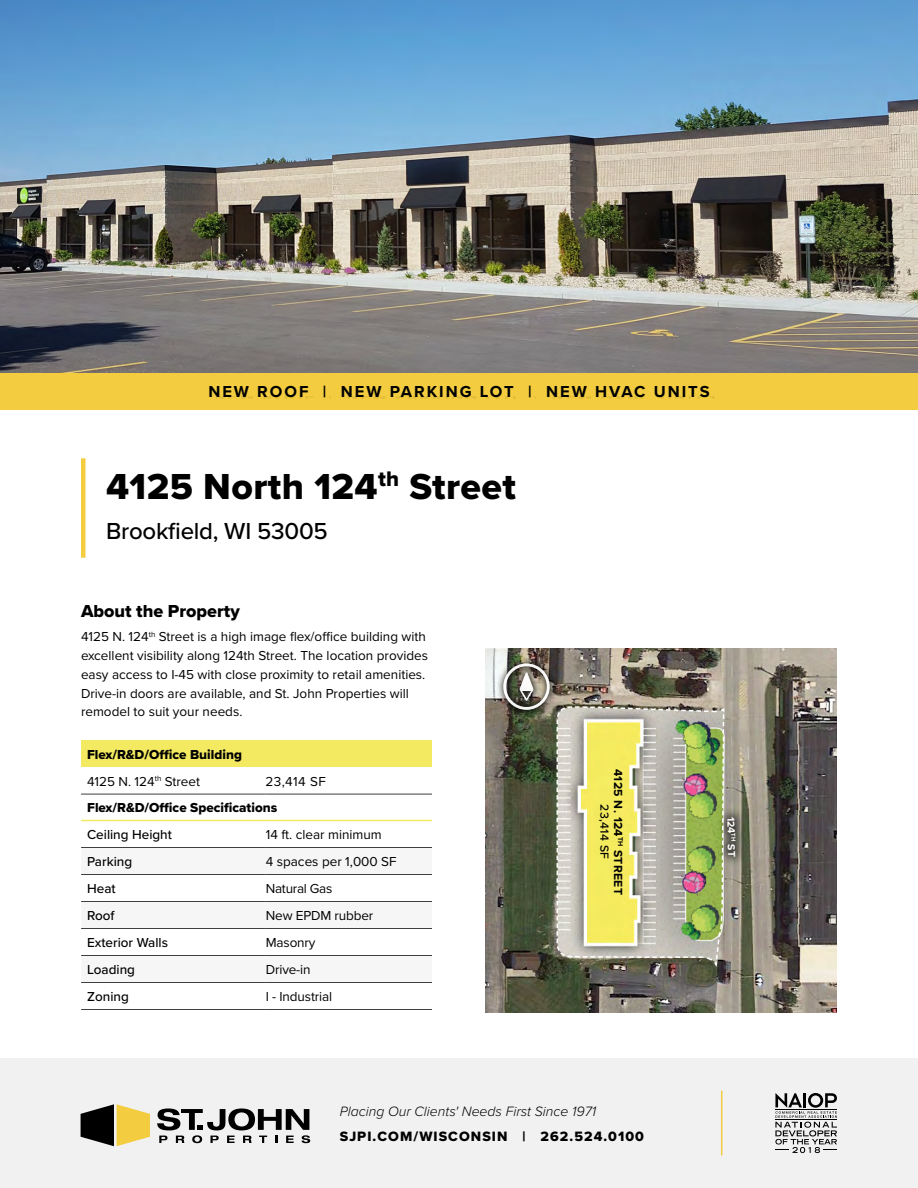
<style>
.page{position:relative;width:918px;height:1188px;background:#fff}
.page>*{position:absolute;margin:0;border:0;box-sizing:border-box;transform-origin:0 0}
.t1{font:37.5px "Proxima Nova Extrabld";letter-spacing:.01em;color:#000}
.t2{font:500 24px "Proxima Nova";letter-spacing:-.01em;color:#000}
.t3{font:18px "Proxima Nova Extrabld";color:#000}
.t4{font:700 16.5px "Proxima Nova";letter-spacing:.12em;color:#000}
.t5{font:italic 300 14.1px "Proxima Nova";color:#000}
.t6{font:14.1px "Proxima Nova Extrabld";letter-spacing:.075em;color:#000}
.t7{font:13.5px/18.8px "Proxima Nova";color:#000}
.t8{font:500 13.5px "Proxima Nova";color:#000}
.t9{font:13.5px "Proxima Nova Extrabld";color:#000}
.t10{font:13.5px "Proxima Nova";letter-spacing:-.02em;color:#000}
.t11{font:700 12.15px/13.5px "Proxima Nova";letter-spacing:.02em;color:#000;text-align:center}
.t12{font:700 10.5px "Proxima Nova";color:#fff}
.s1{font-weight:500}
</style>
<div class="page">
<img style="left:486px;top:648px;width:351px;height:364px">
<img style="left:0;top:0;width:918px;height:373px">
<div style="left:0;top:373px;width:918px;height:37px;background:#f3cd3f"></div>
<hr style="left:216px;top:396px;width:499px;height:3px;background:#000;opacity:.09">
<div style="left:716px;top:806px;width:31px;height:61px;background:#000;opacity:.75"></div>
<div style="left:81px;top:740px;width:351px;height:27px;background:#f3ea61"></div>
<hr style="left:81px;top:794px;width:185px;height:1px;background:#3d3f41">
<hr style="left:266px;top:794px;width:166px;height:1px;background:#3d3f41">
<svg style="left:81px;top:821px;width:351px;height:1px"></svg>
<hr style="left:81px;top:874px;width:185px;height:1px;background:#3d3f41">
<hr style="left:266px;top:874px;width:166px;height:1px;background:#3d3f41">
<hr style="left:81px;top:901px;width:185px;height:1px;background:#3d3f41">
<hr style="left:266px;top:901px;width:166px;height:1px;background:#3d3f41">
<hr style="left:81px;top:928px;width:185px;height:1px;background:#3d3f41">
<hr style="left:266px;top:928px;width:166px;height:1px;background:#3d3f41">
<hr style="left:81px;top:955px;width:185px;height:1px;background:#3d3f41">
<hr style="left:266px;top:955px;width:166px;height:1px;background:#3d3f41">
<hr style="left:81px;top:982px;width:185px;height:1px;background:#3d3f41">
<hr style="left:266px;top:982px;width:166px;height:1px;background:#3d3f41">
<hr style="left:81px;top:1009px;width:185px;height:1px;background:#3d3f41">
<hr style="left:266px;top:1009px;width:166px;height:1px;background:#3d3f41">
<hr style="left:81px;top:847px;width:185px;height:1px;background:#3d3f41">
<hr style="left:266px;top:847px;width:166px;height:1px;background:#3d3f41">
<hr style="left:81px;top:820px;width:185px;height:1px;background:#f3ea61">
<hr style="left:266px;top:820px;width:166px;height:1px;background:#f3ea61">
<img style="left:556px;top:706px;width:169px;height:264px">
<div style="left:495px;top:655px;width:63px;height:63px;background:#000;opacity:.75"></div>
<svg style="left:503px;top:663px;width:47px;height:47px"></svg>
<div style="left:0;top:1058px;width:918px;height:130px;background:#f1f1f2"></div>
<svg style="left:81px;top:1104px;width:69px;height:42px"></svg>
<svg style="left:157px;top:1108px;width:153px;height:35px"></svg>
<hr style="left:721px;top:1091px;width:1px;height:64px;background:#f3cd3f">
<svg style="left:775px;top:1093px;width:62px;height:60px"></svg>
<div style="left:81px;top:458px;width:5px;height:100px;background:#f3cd3f"></div>
<p class="t4" style="left:208px;top:380px;width:503px">NEW ROOF | NEW PARKING LOT | NEW HVAC UNITS</p>
<h1 class="t1" style="left:106px;top:458px;width:411px">4125 North 124<sup>th</sup> Street</h1>
<h2 class="t2" style="left:106px;top:513px;width:223px">Brookfield, WI 53005</h2>
<h3 class="t3" style="left:81px;top:598px;width:160px">About the Property</h3>
<p class="t7" style="left:81px;top:627px;width:349px">4125 N. 124<sup>th</sup> Street is a high image flex/office building with excellent visibility along 124th Street. The location provides easy access to I-45 with close proximity to retail amenities.<br>Drive-in doors are available, and St. John Properties will remodel to suit your needs.</p>
<p class="t9" style="left:87px;top:744px;width:156px">Flex/R&amp;D/Office Building</p>
<p class="t7" style="left:87px;top:771px;width:115px">4125 N. 124<sup>th</sup> Street</p>
<p class="t7" style="left:266px;top:771px;width:62px">23,414 SF</p>
<p class="t9" style="left:87px;top:798px;width:192px">Flex/R&amp;D/Office Specifications</p>
<p class="t8" style="left:87px;top:825px;width:86px">Ceiling Height</p>
<p class="t7" style="left:266px;top:825px;width:118px">14 ft. clear minimum</p>
<p class="t8" style="left:87px;top:852px;width:47px">Parking</p>
<p class="t7" style="left:266px;top:852px;width:132px">4 spaces per 1,000 SF</p>
<p class="t8" style="left:87px;top:879px;width:30px">Heat</p>
<p class="t10" style="left:266px;top:879px;width:68px">Natural Gas</p>
<p class="t8" style="left:87px;top:906px;width:29px">Roof</p>
<p class="t7" style="left:266px;top:906px;width:109px">New EPDM rubber</p>
<p class="t8" style="left:87px;top:933px;width:82px">Exterior Walls</p>
<p class="t7" style="left:266px;top:933px;width:51px">Masonry</p>
<p class="t8" style="left:87px;top:960px;width:49px">Loading</p>
<p class="t7" style="left:266px;top:960px;width:46px">Drive-in</p>
<p class="t8" style="left:87px;top:987px;width:43px">Zoning</p>
<p class="t7" style="left:266px;top:987px;width:68px">I - Industrial</p>
<p class="t11" style="left:625px;top:769px;width:127px;rotate:90deg">4125 N. 124<sup>TH</sup> STREET<br><span class="s1">23,414 SF</span></p>
<p class="t12" style="left:739px;top:816px;width:42px;rotate:89deg">124<sup>TH</sup> ST</p>
<p class="t5" style="left:340px;top:1101px;width:258px">Placing Our Clients' Needs First Since 1971</p>
<p class="t6" style="left:340px;top:1126px;width:306px">SJPI.COM/WISCONSIN | 262.524.0100</p>
</div>
